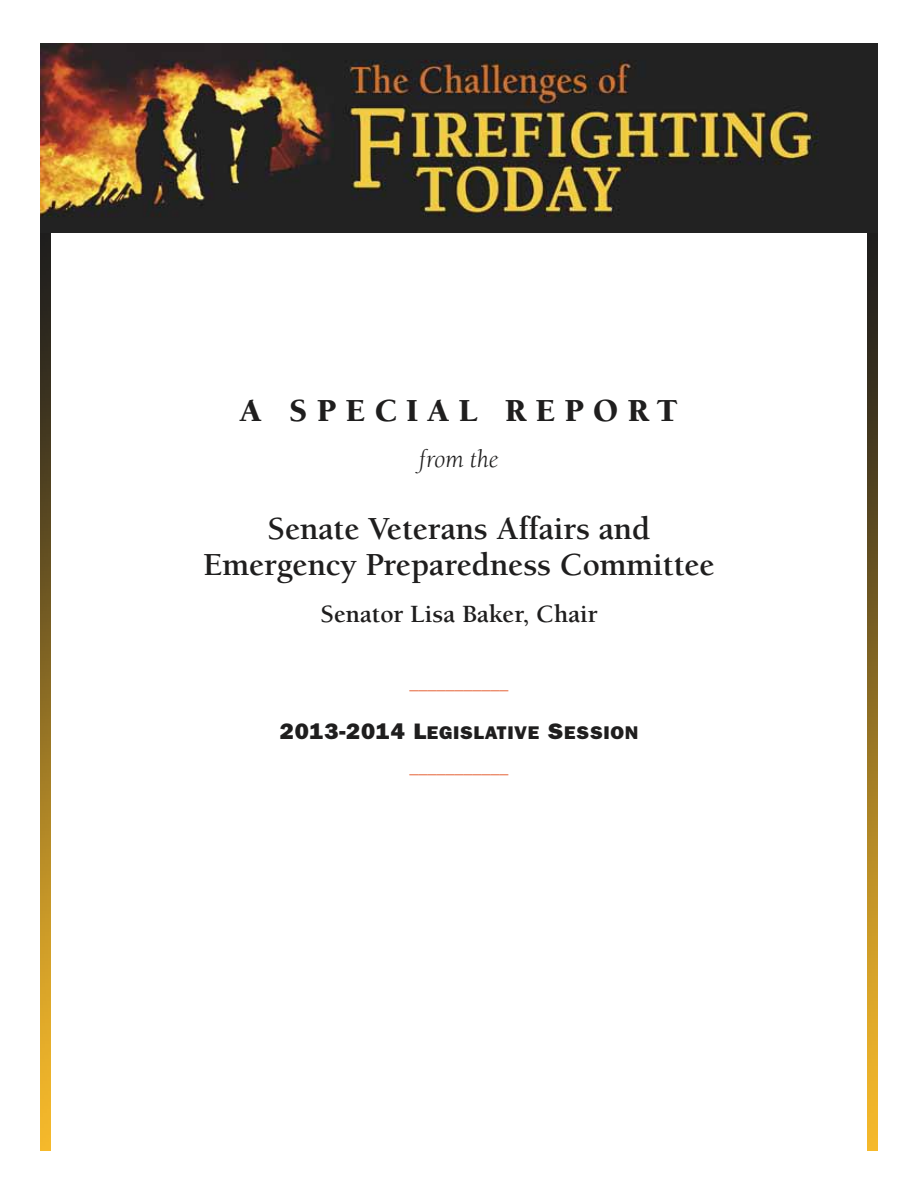
<style>
.page{position:relative;width:918px;height:1188px;background:#fff}
.page>*{position:absolute;margin:0;border:0;box-sizing:border-box;transform-origin:0 0}
.t1{font:700 33px/36px "Berkeley Std";letter-spacing:-.005em;color:#1f1e1e;text-align:center}
.t2{font:900 33px "Berkeley Std";letter-spacing:.28em;color:#1f1e1e}
.t3{font:700 25.5px "Berkeley Std";color:#1f1e1e}
.t4{font:italic 25.5px "Berkeley Std";color:#1f1e1e}
.t5{font:800 18.45px "Franklin Gothic";letter-spacing:.035em;color:#1f1e1e;scale:1.05 1}
.t6{font:700 18px "Berkeley Std";color:#e35b2d}
.s1{font-size:22.5px}
</style>
<div class="page">
<img style="left:41px;top:232px;width:9px;height:918px">
<img style="left:868px;top:232px;width:9px;height:918px">
<img style="left:40px;top:43px;width:837px;height:189px">
<p class="t2" style="left:240px;top:393px;width:439px">A SPECIAL REPORT</p>
<p class="t4" style="left:419px;top:445px;width:81px">from the</p>
<p class="t1" style="left:203px;top:511px;width:513px">Senate Veterans Affairs and<br>Emergency Preparedness Committee</p>
<p class="t3" style="left:320px;top:600px;width:279px">Senator Lisa Baker, Chair</p>
<p class="t6" style="left:410px;top:674px;width:100px">___________</p>
<p class="t5" style="left:280px;top:722px;width:343px"><span class="s1">2013-2014 L</span>EGISLATIVE <span class="s1">S</span>ESSION</p>
<p class="t6" style="left:410px;top:758px;width:100px">___________</p>
</div>
